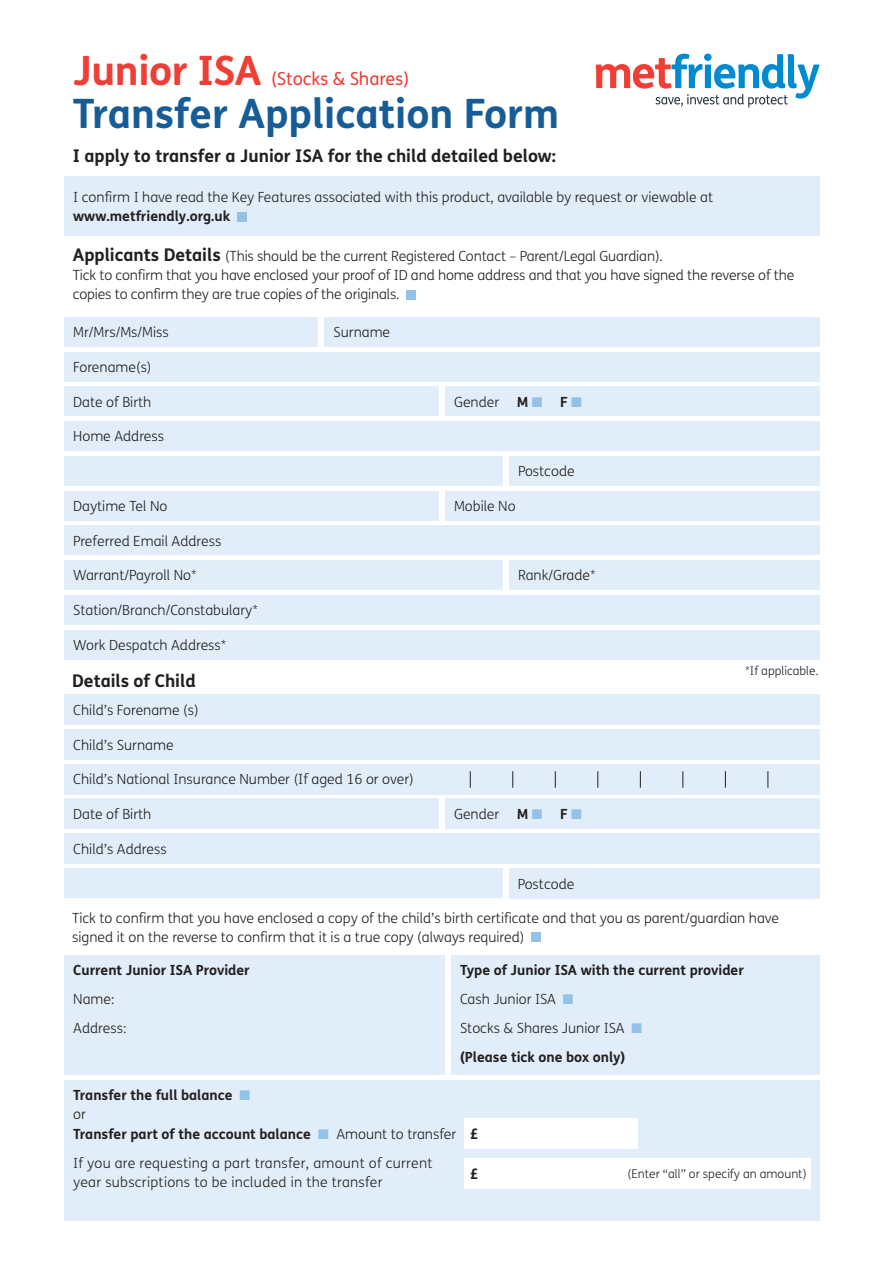
<style>
.page{position:relative;width:893px;height:1263px;background:#fff}
.page>*{position:absolute;margin:0;border:0;box-sizing:border-box;transform-origin:0 0}
.t1{font:700 40.5px "FS Me";color:#165c96}
.t2{font:700 40.5px "FS Me";letter-spacing:-.01em;color:#ee3e36}
.t3{font:18px "FS Me";letter-spacing:-.005em;color:#ee3e36}
.t4{font:700 17.55px "FS Me";color:#231f20}
.t5{font:700 14.55px "FS Me";color:#231f20}
.t6{font:300 13.95px/19.2px "FS Me";color:#231f20}
.t7{font:700 13.95px/29.1px "FS Me";color:#231f20}
.t8{font:300 13.95px/19.2px "FS Me";letter-spacing:.02em;color:#231f20}
.t9{font:300 12px "FS Me";color:#231f20}
.s1{font-weight:700;font-size:17.55px}
.s2{color:#92c2e8}
.s3{font-weight:300}
</style>
<div class="page">
<svg style="left:596px;top:54px;width:224px;height:54px"></svg>
<div style="left:406px;top:290px;width:10px;height:9px;background:#92c2e8"></div>
<div style="left:64px;top:695px;width:756px;height:30px;background:#e1eef9"></div>
<div style="left:64px;top:729px;width:756px;height:30px;background:#e1eef9"></div>
<div style="left:64px;top:764px;width:756px;height:30px;background:#e1eef9"></div>
<div style="left:64px;top:799px;width:375px;height:30px;background:#e1eef9"></div>
<div style="left:445px;top:799px;width:375px;height:30px;background:#e1eef9"></div>
<div style="left:64px;top:833px;width:756px;height:30px;background:#e1eef9"></div>
<div style="left:509px;top:868px;width:311px;height:30px;background:#e1eef9"></div>
<div style="left:64px;top:868px;width:438px;height:30px;background:#e1eef9"></div>
<div style="left:64px;top:352px;width:756px;height:30px;background:#e1eef9"></div>
<div style="left:325px;top:317px;width:495px;height:30px;background:#e1eef9"></div>
<div style="left:64px;top:317px;width:254px;height:30px;background:#e1eef9"></div>
<div style="left:64px;top:386px;width:375px;height:30px;background:#e1eef9"></div>
<div style="left:445px;top:386px;width:375px;height:30px;background:#e1eef9"></div>
<div style="left:64px;top:491px;width:375px;height:29px;background:#e1eef9"></div>
<div style="left:64px;top:525px;width:756px;height:30px;background:#e1eef9"></div>
<div style="left:445px;top:491px;width:375px;height:29px;background:#e1eef9"></div>
<div style="left:64px;top:421px;width:756px;height:30px;background:#e1eef9"></div>
<div style="left:509px;top:456px;width:311px;height:30px;background:#e1eef9"></div>
<div style="left:64px;top:456px;width:439px;height:30px;background:#e1eef9"></div>
<div style="left:509px;top:560px;width:311px;height:30px;background:#e1eef9"></div>
<div style="left:64px;top:560px;width:439px;height:30px;background:#e1eef9"></div>
<div style="left:64px;top:595px;width:756px;height:30px;background:#e1eef9"></div>
<div style="left:64px;top:630px;width:756px;height:29px;background:#e1eef9"></div>
<div style="left:532px;top:932px;width:9px;height:10px;background:#92c2e8"></div>
<div style="left:64px;top:177px;width:756px;height:59px;background:#e1eef9"></div>
<div style="left:237px;top:213px;width:10px;height:9px;background:#92c2e8"></div>
<svg style="left:470px;top:771px;width:1px;height:17px"></svg>
<svg style="left:512px;top:771px;width:1px;height:17px"></svg>
<svg style="left:555px;top:771px;width:1px;height:17px"></svg>
<svg style="left:597px;top:771px;width:1px;height:17px"></svg>
<svg style="left:640px;top:771px;width:1px;height:17px"></svg>
<svg style="left:682px;top:771px;width:1px;height:17px"></svg>
<svg style="left:725px;top:771px;width:1px;height:17px"></svg>
<svg style="left:767px;top:771px;width:1px;height:17px"></svg>
<div style="left:64px;top:955px;width:381px;height:119px;background:#e1eef9"></div>
<div style="left:64px;top:1080px;width:756px;height:141px;background:#e1eef9"></div>
<div style="left:451px;top:955px;width:369px;height:119px;background:#e1eef9"></div>
<div style="left:465px;top:1118px;width:173px;height:31px;background:#fff"></div>
<div style="left:465px;top:1158px;width:346px;height:31px;background:#fff"></div>
<h1 class="t2" style="left:73px;top:39px;width:190px">Junior ISA</h1>
<p class="t3" style="left:271px;top:66px;width:140px">(Stocks &amp; Shares)</p>
<h1 class="t1" style="left:73px;top:83px;width:488px">Transfer Application Form</h1>
<p class="t4" style="left:73px;top:142px;width:485px">I apply to transfer a Junior ISA for the child detailed below:</p>
<p class="t6" style="left:73px;top:187px;width:641px">I confirm I have read the Key Features associated with this product, available by request or viewable at</p>
<p class="t7" style="left:73px;top:201px;width:158px">www.metfriendly.org.uk</p>
<p class="t6" style="left:73px;top:246px;width:591px"><span class="s1">Applicants Details</span> (This should be the current Registered Contact – Parent/Legal Guardian).</p>
<p class="t6" style="left:73px;top:265px;width:723px">Tick to confirm that you have enclosed your proof of ID and home address and that you have signed the reverse of the copies to confirm they are true copies of the originals.</p>
<p class="t6" style="left:73px;top:322px;width:97px">Mr/Mrs/Ms/Miss</p>
<p class="t6" style="left:334px;top:322px;width:58px">Surname</p>
<p class="t6" style="left:73px;top:357px;width:80px">Forename(s)</p>
<p class="t6" style="left:73px;top:392px;width:80px">Date of Birth</p>
<p class="t6" style="left:454px;top:392px;width:47px">Gender</p>
<p class="t7" style="left:517px;top:386px;width:27px">M <span class="s2">■</span></p>
<p class="t7" style="left:560px;top:386px;width:23px">F<span class="s2">■</span></p>
<p class="t6" style="left:73px;top:426px;width:92px">Home Address</p>
<p class="t6" style="left:73px;top:496px;width:96px">Daytime Tel No</p>
<p class="t6" style="left:73px;top:531px;width:150px">Preferred Email Address</p>
<p class="t6" style="left:518px;top:461px;width:58px">Postcode</p>
<p class="t6" style="left:454px;top:496px;width:63px">Mobile No</p>
<p class="t6" style="left:73px;top:565px;width:125px">Warrant/Payroll No*</p>
<p class="t6" style="left:518px;top:565px;width:79px">Rank/Grade*</p>
<p class="t6" style="left:73px;top:600px;width:186px">Station/Branch/Constabulary*</p>
<p class="t6" style="left:73px;top:635px;width:155px">Work Despatch Address*</p>
<p class="t4" style="left:72px;top:667px;width:125px">Details of Child</p>
<p class="t6" style="left:73px;top:700px;width:127px">Child’s Forename (s)</p>
<p class="t6" style="left:73px;top:735px;width:102px">Child’s Surname</p>
<p class="t6" style="left:73px;top:769px;width:342px">Child’s National Insurance Number (If aged 16 or over)</p>
<p class="t6" style="left:73px;top:804px;width:80px">Date of Birth</p>
<p class="t6" style="left:454px;top:804px;width:47px">Gender</p>
<p class="t7" style="left:517px;top:799px;width:27px">M <span class="s2">■</span></p>
<p class="t7" style="left:560px;top:799px;width:23px">F<span class="s2">■</span></p>
<p class="t6" style="left:73px;top:839px;width:95px">Child’s Address</p>
<p class="t6" style="left:518px;top:874px;width:58px">Postcode</p>
<p class="t9" style="left:745px;top:663px;width:75px">*If applicable.</p>
<p class="t6" style="left:72px;top:908px;width:708px">Tick to confirm that you have enclosed a copy of the child’s birth certificate and that you as parent/guardian have signed it on the reverse to confirm that it is a true copy (always required)</p>
<p class="t7" style="left:73px;top:955px;width:178px">Current Junior ISA Provider</p>
<p class="t6" style="left:73px;top:984px;width:55px;line-height:29.1px">Name:<br>Address:</p>
<p class="t7" style="left:460px;top:955px;width:285px">Type of Junior ISA with the current provider<br><span class="s3">Cash Junior ISA</span> <span class="s2">■<br></span><span class="s3">Stocks &amp; Shares Junior ISA</span> <span class="s2">■<br></span>(Please tick one box only)</p>
<p class="t7" style="left:73px;top:1085px;width:385px;line-height:19.2px">Transfer the full balance <span class="s2">■<br></span><span class="s3">or<br></span>Transfer part of the account balance <span class="s2">■</span> <span class="s3">Amount to transfer</span></p>
<p class="t8" style="left:73px;top:1153px;width:361px">If you are requesting a part transfer, amount of current year subscriptions to be included in the transfer</p>
<p class="t5" style="left:470px;top:1122px;width:10px">£</p>
<p class="t5" style="left:470px;top:1163px;width:10px">£</p>
<p class="t9" style="left:628px;top:1165px;width:181px">(Enter “all” or specify an amount)</p>
</div>
